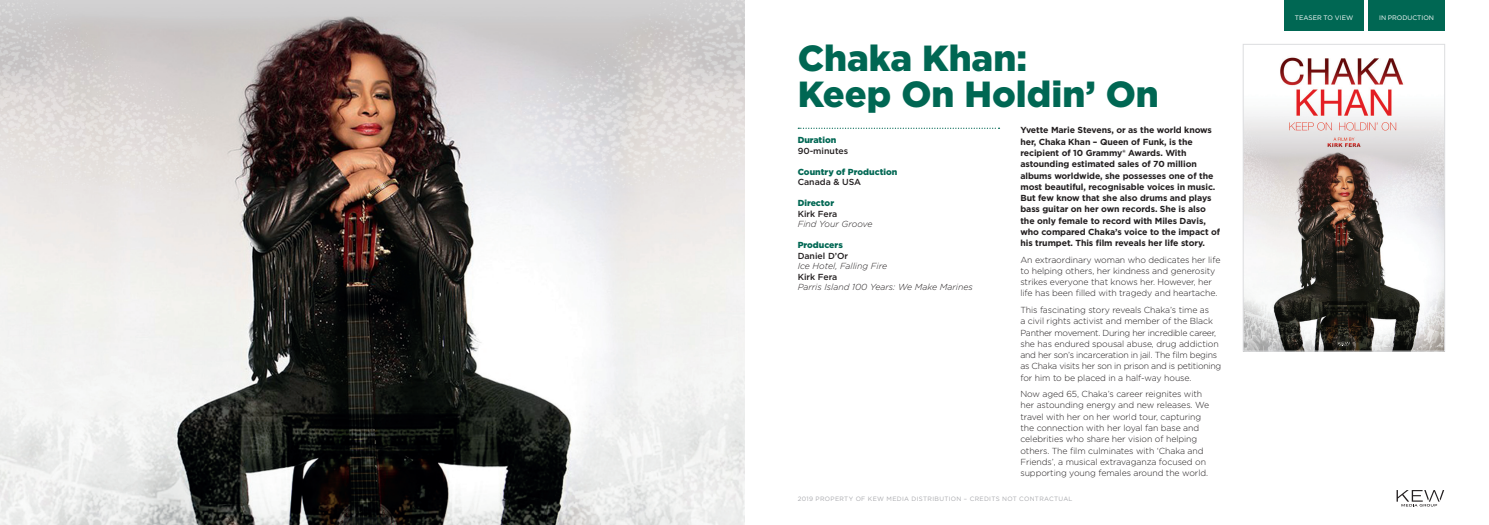
<style>
.page{position:relative;width:1489px;height:525px;background:#fff}
.page>*{position:absolute;margin:0;border:0;box-sizing:border-box;transform-origin:0 0}
.t1{font:900 36.25px/36.2px "Gotham";color:#006753}
.t2{font:300 8.75px/11.2px "Gotham";letter-spacing:-.01em;color:#231f20}
.t3{font:700 8.75px/11.2px "Gotham";letter-spacing:-.01em;color:#231f20}
.t4{font:italic 300 8.75px "Gotham";color:#231f20}
.genre_line_FILM{font:900 8.75px/10.5px "Gotham";color:#006753}
.genre_line_FILM-2{font:500 8.75px/10.5px "Gotham";color:#231f20}
.t5{font:6.5px "Gotham";color:#fff}
.t6{font:6.25px "Gotham";letter-spacing:.05em;color:#a8a9ad}
.s1{font-weight:900;color:#006753}
.s2{font-weight:500;color:#231f20}
</style>
<div class="page">
<svg style="left:798px;top:128px;width:201px;height:1px"></svg>
<svg style="left:1396px;top:490px;width:47px;height:16px"></svg>
<img style="left:0;top:0;width:744px;height:524px">
<img style="left:1244px;top:57px;width:198px;height:292px">
<svg style="left:1337px;top:341px;width:12px;height:5px"></svg>
<div style="left:1242px;top:44px;width:202px;height:307px;border:1px solid #dcdddf"></div>
<div style="left:1368px;top:0;width:76px;height:30px;background:#006753"></div>
<div style="left:1284px;top:0;width:79px;height:30px;background:#006753"></div>
<p class="t1" style="left:797px;top:39px;width:362px">Chaka Khan:<br>Keep On Holdin’ On</p>
<p class="t3" style="left:1020px;top:125px;width:201px">Yvette Marie Stevens, or as the world knows her, Chaka Khan – Queen of Funk, is the recipient of 10 Grammy® Awards. With astounding estimated sales of 70 million albums worldwide, she possesses one of the most beautiful, recognisable voices in music.<br>But few know that she also drums and plays bass guitar on her own records. She is also the only female to record with Miles Davis, who compared Chaka’s voice to the impact of his trumpet. This film reveals her life story.</p>
<p class="t2" style="left:1020px;top:253px;width:201px">An extraordinary woman who dedicates her life to helping others, her kindness and generosity strikes everyone that knows her. However, her life has been filled with tragedy and heartache.</p>
<p class="t2" style="left:1020px;top:304px;width:202px">This fascinating story reveals Chaka’s time as<br>a civil rights activist and member of the Black Panther movement. During her incredible career, she has endured spousal abuse, drug addiction and her son’s incarceration in jail. The film begins as Chaka visits her son in prison and is petitioning for him to be placed in a half-way house.</p>
<p class="t2" style="left:1020px;top:388px;width:190px">Now aged 65, Chaka’s career reignites with her astounding energy and new releases. We travel with her on her world tour, capturing the connection with her loyal fan base and celebrities who share her vision of helping others. The film culminates with ‘Chaka and Friends’, a musical extravaganza focused on supporting young females around the world.</p>
<p class="t6" style="left:797px;top:494px;width:276px">2019 PROPERTY OF KEW MEDIA DISTRIBUTION – CREDITS NOT CONTRACTUAL</p>
<p class="genre_line_FILM-2" style="left:797px;top:134px;width:52px"><span class="s1">Duration<br></span>90-minutes</p>
<p class="genre_line_FILM" style="left:797px;top:166px;width:101px">Country of Production<br><span class="s2">Canada &amp; USA</span></p>
<p class="genre_line_FILM" style="left:797px;top:197px;width:38px">Director</p>
<p class="genre_line_FILM-2" style="left:797px;top:208px;width:41px">Kirk Fera</p>
<p class="t4" style="left:797px;top:218px;width:76px">Find Your Groove</p>
<p class="genre_line_FILM" style="left:797px;top:239px;width:47px">Producers</p>
<p class="genre_line_FILM-2" style="left:797px;top:250px;width:52px">Daniel D’Or</p>
<p class="t4" style="left:797px;top:260px;width:91px">Ice Hotel, Falling Fire</p>
<p class="genre_line_FILM-2" style="left:797px;top:271px;width:41px">Kirk Fera</p>
<p class="t4" style="left:797px;top:281px;width:177px">Parris Island 100 Years: We Make Marines</p>
<p class="t5" style="left:1294px;top:13px;width:60px">TEASER TO VIEW</p>
<p class="t5" style="left:1379px;top:13px;width:56px">IN PRODUCTION</p>
</div>
